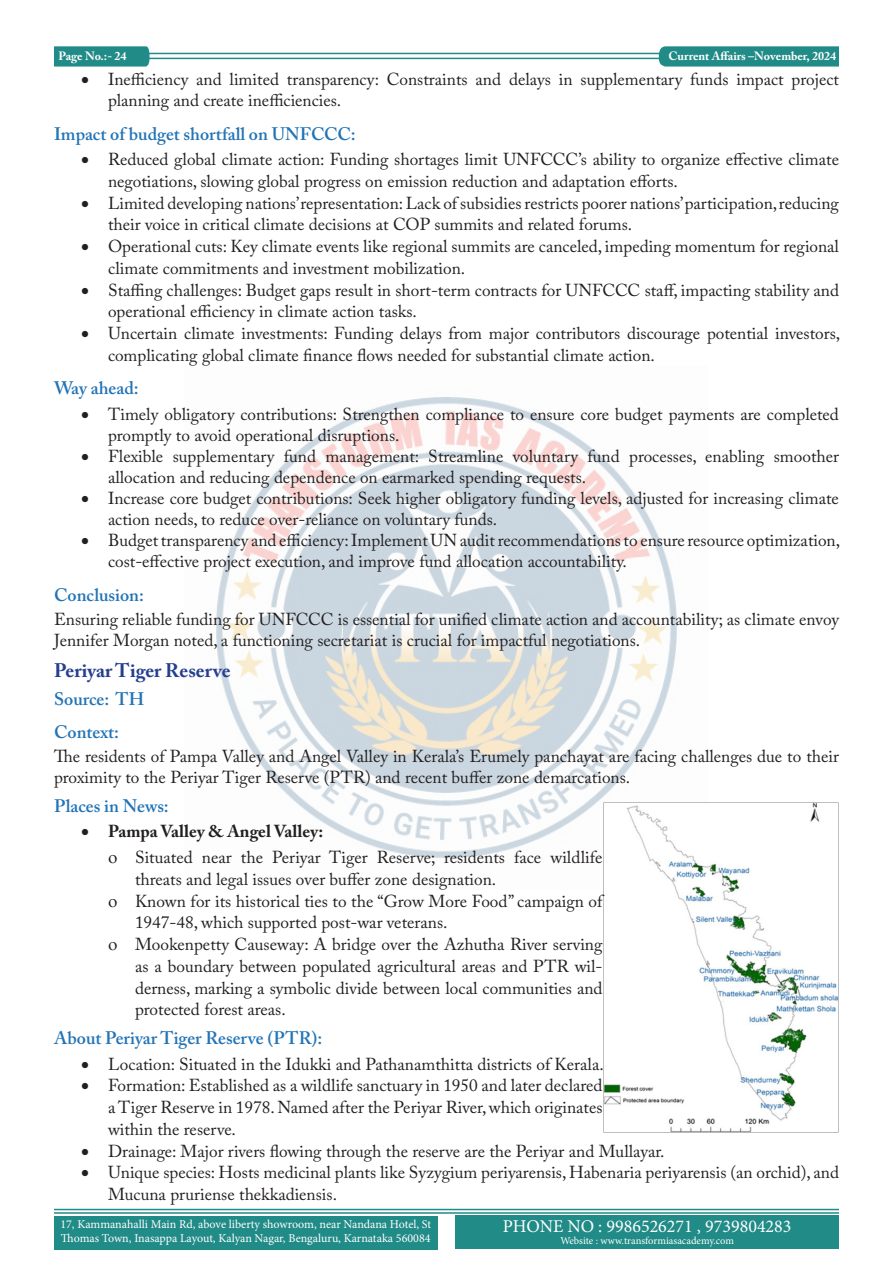
<style>
.page{position:relative;width:893px;height:1263px;background:#fff}
.page>*{position:absolute;margin:0;border:0;box-sizing:border-box;transform-origin:0 0}
.Main_Heading{font:700 19.5px "Adobe Caslon Pro";color:#253f8e}
.Sub_heading{font:600 18px "Adobe Caslon Pro";color:#2374b6}
.t1{font:18px "Minion Pro";color:#fff}
.Paragraph{font:17.25px/21.8px "Adobe Caslon Pro";color:#231f20}
.t2{font:700 17.25px "Adobe Caslon Pro";color:#231f20}
.t3{font:12px/14.4px "Minion Pro";letter-spacing:-.005em;color:#fff}
.t4{font:700 12px "Adobe Caslon Pro";color:#fff}
.t5{font:10.5px "Minion Pro";color:#fff}
</style>
<div class="page">
<hr style="left:148px;top:53px;width:691px;height:1px;background:#208b87">
<hr style="left:148px;top:58px;width:690px;height:1px;background:#208b87">
<svg style="left:54px;top:46px;width:96px;height:21px;background:#2a908c"></svg>
<svg style="left:659px;top:46px;width:180px;height:21px;background:#29908c"></svg>
<hr style="left:54px;top:1209px;width:785px;height:1px;background:#208b87">
<hr style="left:54px;top:1212px;width:785px;height:2px;background:#208b87">
<div style="left:54px;top:1216px;width:383px;height:33px;background:#208b87"></div>
<div style="left:455px;top:1216px;width:384px;height:33px;background:#208b87"></div>
<img style="left:216px;top:397px;width:461px;height:461px">
<img style="left:603px;top:802px;width:236px;height:330px">
<p class="t4" style="left:59px;top:49px;width:70px">Page No.:- 24</p>
<p class="t4" style="left:668px;top:49px;width:169px">Current Affairs –November, 2024</p>
<p class="Paragraph" style="left:108px;top:68px;width:732px;text-indent:-27px">• Inefficiency and limited transparency: Constraints and delays in supplementary funds impact project planning and create inefficiencies.</p>
<p class="Sub_heading" style="left:54px;top:123px;width:303px">Impact of budget shortfall on UNFCCC:</p>
<p class="Paragraph" style="left:108px;top:148px;width:732px;text-indent:-27px">• Reduced global climate action: Funding shortages limit UNFCCC’s ability to organize effective climate negotiations, slowing global progress on emission reduction and adaptation efforts.</p>
<p class="Paragraph" style="left:108px;top:192px;width:732px;text-indent:-27px">• Limited developing nations’ representation: Lack of subsidies restricts poorer nations’ participation, reducing their voice in critical climate decisions at COP summits and related forums.</p>
<p class="Paragraph" style="left:108px;top:235px;width:732px;text-indent:-27px">• Operational cuts: Key climate events like regional summits are canceled, impeding momentum for regional climate commitments and investment mobilization.</p>
<p class="Paragraph" style="left:108px;top:279px;width:732px;text-indent:-27px">• Staffing challenges: Budget gaps result in short-term contracts for UNFCCC staff, impacting stability and operational efficiency in climate action tasks.</p>
<p class="Paragraph" style="left:108px;top:322px;width:734px;text-indent:-27px">• Uncertain climate investments: Funding delays from major contributors discourage potential investors, complicating global climate finance flows needed for substantial climate action.</p>
<p class="Sub_heading" style="left:54px;top:377px;width:86px">Way ahead:</p>
<p class="Paragraph" style="left:108px;top:403px;width:732px;line-height:21px;text-indent:-27px">• Timely obligatory contributions: Strengthen compliance to ensure core budget payments are completed promptly to avoid operational disruptions.</p>
<p class="Paragraph" style="left:108px;top:445px;width:732px;line-height:21px;text-indent:-27px">• Flexible supplementary fund management: Streamline voluntary fund processes, enabling smoother allocation and reducing dependence on earmarked spending requests.</p>
<p class="Paragraph" style="left:108px;top:487px;width:732px;line-height:21px;text-indent:-27px">• Increase core budget contributions: Seek higher obligatory funding levels, adjusted for increasing climate action needs, to reduce over-reliance on voluntary funds.</p>
<p class="Paragraph" style="left:108px;top:529px;width:734px;text-indent:-27px">• Budget transparency and efficiency: Implement UN audit recommendations to ensure resource optimization, cost-effective project execution, and improve fund allocation accountability.</p>
<p class="Sub_heading" style="left:54px;top:584px;width:92px">Conclusion:</p>
<p class="Paragraph" style="left:54px;top:609px;width:786px;line-height:20.7px">Ensuring reliable funding for UNFCCC is essential for unified climate action and accountability; as climate envoy<br>Jennifer Morgan noted, a functioning secretariat is crucial for impactful negotiations.</p>
<p class="Main_Heading" style="left:54px;top:658px;width:178px">Periyar Tiger Reserve</p>
<p class="Sub_heading" style="left:54px;top:688px;width:92px">Source: TH</p>
<p class="Sub_heading" style="left:54px;top:721px;width:67px">Context:</p>
<p class="Paragraph" style="left:54px;top:746px;width:786px;line-height:20.7px">The residents of Pampa Valley and Angel Valley in Kerala’s Erumely panchayat are facing challenges due to their proximity to the Periyar Tiger Reserve (PTR) and recent buffer zone demarcations.</p>
<p class="Sub_heading" style="left:54px;top:795px;width:116px">Places in News:</p>
<p class="t2" style="left:81px;top:821px;width:244px">• Pampa Valley &amp; Angel Valley:</p>
<p class="Paragraph" style="left:135px;top:846px;width:469px;text-indent:-27px">□ Situated near the Periyar Tiger Reserve; residents face wildlife threats and legal issues over buffer zone designation.</p>
<p class="Paragraph" style="left:135px;top:890px;width:469px;text-indent:-27px">□ Known for its historical ties to the “Grow More Food” campaign of<br>1947-48, which supported post-war veterans.</p>
<p class="Paragraph" style="left:135px;top:933px;width:469px;text-align:justify;text-indent:-27px">□ Mookenpetty Causeway: A bridge over the Azhutha River serving as a boundary between populated agricultural areas and PTR wil&shy;derness, marking a symbolic divide between local communities and protected forest areas.</p>
<p class="Sub_heading" style="left:54px;top:1027px;width:270px">About Periyar Tiger Reserve (PTR):</p>
<p class="Paragraph" style="left:81px;top:1053px;width:524px">• Location: Situated in the Idukki and Pathanamthitta districts of Kerala.</p>
<p class="Paragraph" style="left:108px;top:1074px;width:496px;text-align:justify;text-indent:-27px">• Formation: Established as a wildlife sanctuary in 1950 and later declared a Tiger Reserve in 1978. Named after the Periyar River, which originates within the reserve.</p>
<p class="Paragraph" style="left:81px;top:1140px;width:585px">• Drainage: Major rivers flowing through the reserve are the Periyar and Mullayar.</p>
<p class="Paragraph" style="left:108px;top:1161px;width:732px;text-indent:-27px">• Unique species: Hosts medicinal plants like Syzygium periyarensis, Habenaria periyarensis (an orchid), and<br>Mucuna pruriense thekkadiensis.</p>
<p class="t3" style="left:60px;top:1217px;width:372px">17, Kammanahalli Main Rd, above liberty showroom, near Nandana Hotel, St<br>Thomas Town, Inasappa Layout, Kalyan Nagar, Bengaluru, Karnataka 560084</p>
<p class="t1" style="left:503px;top:1214px;width:290px">PHONE NO : 9986526271 , 9739804283</p>
<p class="t5" style="left:560px;top:1234px;width:175px">Website : www.transformiasacademy.com</p>
</div>
